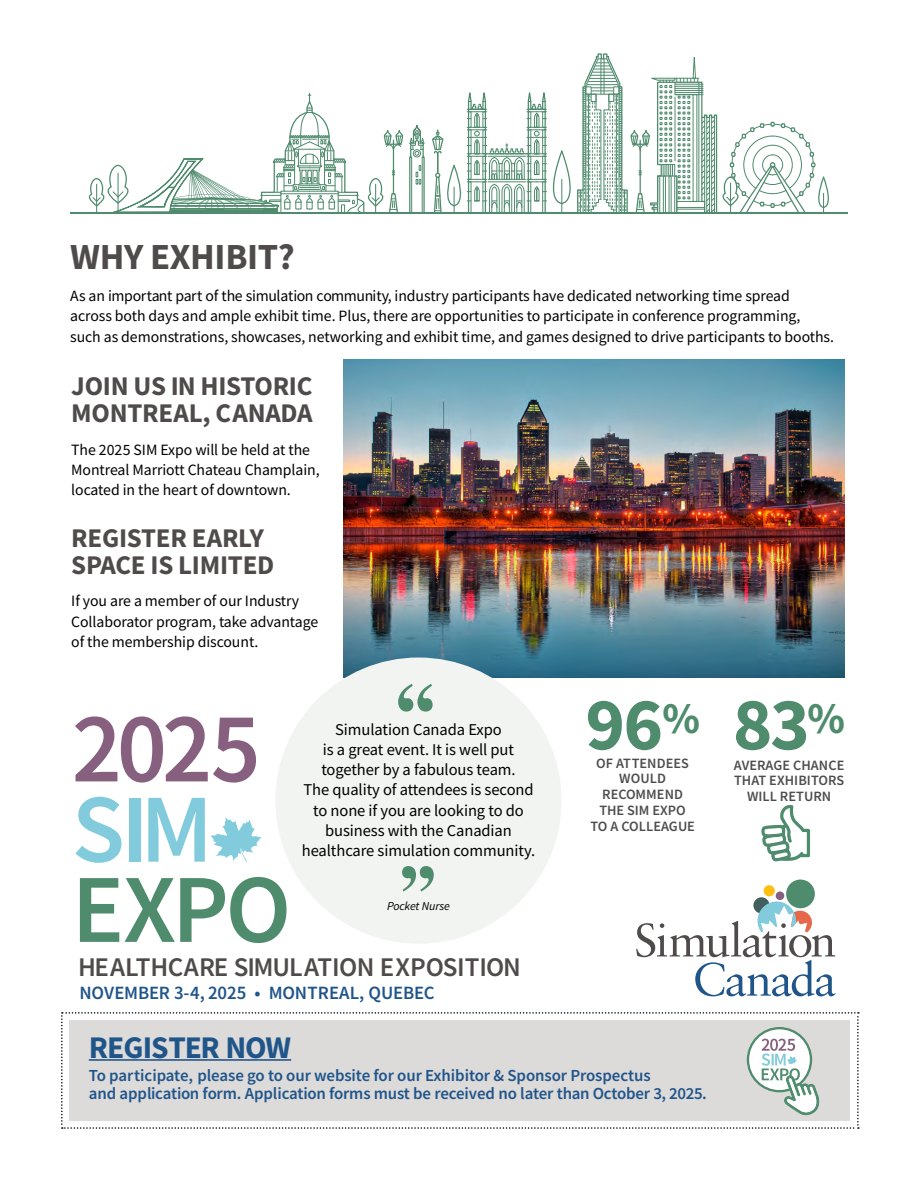
<style>
.page{position:relative;width:918px;height:1188px;background:#fff}
.page>*{position:absolute;margin:0;border:0;box-sizing:border-box;transform-origin:0 0}
.t1{font:600 97.5px "Source Sans Pro";color:#875f7f}
.t2{font:600 97.5px "Source Sans Pro";color:#4f8b6d}
.t3{font:600 97.5px "Source Sans Pro";color:#81cbdd}
.t4{font:700 82.5px "Times";color:#4f8b6d}
.t5{font:700 75.75px "Times";color:#4f8b6d}
.t6{font:700 75px "Source Sans Pro";color:#4f8b6d}
.t7{font:700 36.75px "Source Sans Pro";letter-spacing:-.01em;color:#4f4b4b}
.t8{font:700 31.5px "Source Sans Pro";letter-spacing:-.03em;color:#20558a}
.t9{font:700 27px/27px "Source Sans Pro";letter-spacing:-.01em;color:#4f4b4b}
.t10{font:600 27px "Source Sans Pro";letter-spacing:-.02em;color:#4f4b4b}
.t11{font:600 18.75px "Source Sans Pro";letter-spacing:-.01em;color:#20558a}
.t12{font:600 16.8px/17.5px "Source Sans Pro";letter-spacing:-.005em;color:#20558a}
.t13{font:16.5px/20.2px "Source Sans Pro";letter-spacing:-.005em;color:#000;text-align:center}
.t14{font:15.75px/20.2px "Source Sans Pro";letter-spacing:-.005em;color:#000}
.t15{font:600 14.25px/15.8px "Source Sans Pro";letter-spacing:.005em;color:#4d4d4f;text-align:center}
.t16{font:italic 12px "Source Sans Pro";letter-spacing:-.005em;color:#000}
</style>
<div class="page">
<svg style="left:753px;top:897px;width:17px;height:16px"></svg>
<div style="left:786px;top:880px;width:29px;height:28px;background:#4f8b6d;border-radius:50%"></div>
<div style="left:764px;top:885px;width:11px;height:11px;background:#febe12;border-radius:50%"></div>
<div style="left:776px;top:891px;width:8px;height:9px;background:#875f7f;border-radius:50%"></div>
<svg style="left:636px;top:902px;width:200px;height:94px"></svg>
<img style="left:343px;top:359px;width:502px;height:319px">
<div style="left:275px;top:658px;width:287px;height:286px;background:#f1f4f1;border-radius:50%"></div>
<svg style="left:761px;top:805px;width:50px;height:57px"></svg>
<svg style="left:210px;top:817px;width:52px;height:45px"></svg>
<hr style="left:71px;top:213px;width:777px;height:1px;background:#4f8b6d">
<svg style="left:85px;top:53px;width:749px;height:160px"></svg>
<svg style="left:61px;top:1012px;width:798px;height:117px"></svg>
<h3 class="t7" style="left:70px;top:232px;width:226px">WHY EXHIBIT?</h3>
<p class="t14" style="left:70px;top:286px;width:765px">As an important part of the simulation community, industry participants have dedicated networking time spread across both days and ample exhibit time. Plus, there are opportunities to participate in conference programming, such as demonstrations, showcases, networking and exhibit time, and games designed to drive participants to booths.</p>
<h3 class="t9" style="left:71px;top:372px;width:243px">JOIN US IN HISTORIC<br>MONTREAL, CANADA</h3>
<p class="t14" style="left:71px;top:439px;width:250px">The 2025 SIM Expo will be held at the<br>Montreal Marriott Chateau Champlain, located in the heart of downtown.</p>
<h3 class="t9" style="left:71px;top:524px;width:205px">REGISTER EARLY<br>SPACE IS LIMITED</h3>
<p class="t14" style="left:71px;top:591px;width:248px">If you are a member of our Industry<br>Collaborator program, take advantage of the membership discount.</p>
<h2 class="t4" style="left:392px;top:634px;width:48px">‘‘</h2>
<h1 class="t1" style="left:72px;top:685px;width:190px">2025</h1>
<h1 class="t3" style="left:72px;top:765px;width:143px">SIM</h1>
<h1 class="t2" style="left:72px;top:845px;width:221px">EXPO</h1>
<p class="t13" style="left:302px;top:719px;width:235px">Simulation Canada Expo<br>is a great event. It is well put together by a fabulous team.<br>The quality of attendees is second to none if you are looking to do business with the Canadian healthcare simulation community.</p>
<h3 class="t5" style="left:396px;top:820px;width:44px">’’</h3>
<p class="t16" style="left:387px;top:898px;width:64px">Pocket Nurse</p>
<h3 class="t10" style="left:78px;top:949px;width:444px">HEALTHCARE SIMULATION EXPOSITION</h3>
<p class="t11" style="left:79px;top:981px;width:357px">NOVEMBER 3-4, 2025 • MONTREAL, QUEBEC</p>
<h3 class="t6" style="left:585px;top:674px;width:261px">96<sup>%</sup> 83<sup>%</sup></h3>
<p class="t15" style="left:590px;top:755px;width:106px">OF ATTENDEES<br>WOULD<br>RECOMMEND<br>THE SIM EXPO<br>TO A COLLEAGUE</p>
<p class="t15" style="left:734px;top:757px;width:112px">AVERAGE CHANCE<br>THAT EXHIBITORS<br>WILL RETURN</p>
<h3 class="t8" style="left:89px;top:1027px;width:204px">REGISTER NOW</h3>
<p class="t12" style="left:89px;top:1067px;width:619px">To participate, please go to our website for our Exhibitor &amp; Sponsor Prospectus<br>and application form. Application forms must be received no later than October 3, 2025.</p>
</div>
